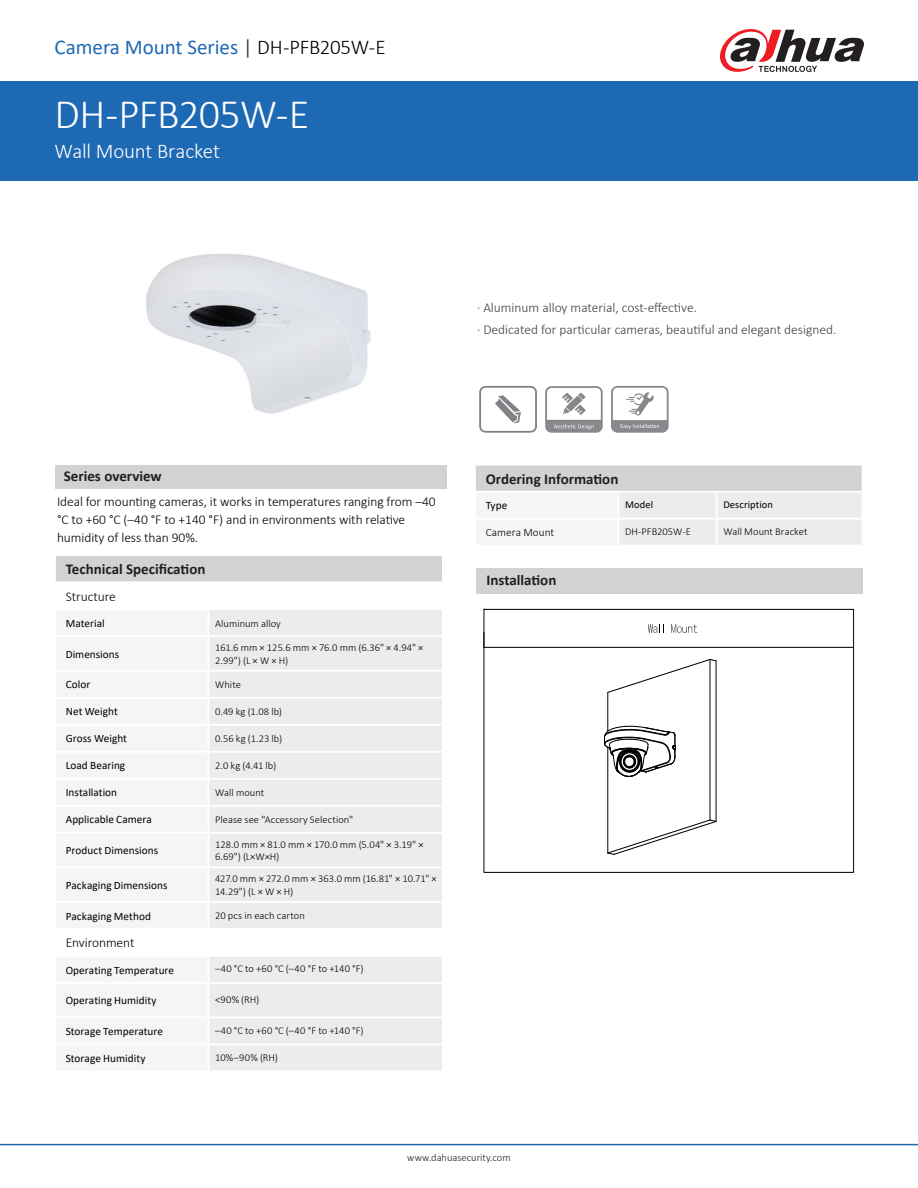
<style>
.page{position:relative;width:918px;height:1188px;background:#fff}
.page>*{position:absolute;margin:0;border:0;box-sizing:border-box;transform-origin:0 0}
.t1{font:300 42px "Calibri";letter-spacing:-.02em;color:#fff}
.t2{font:21px "Calibri";color:#1e69b4}
.t3{font:300 21px "Calibri";letter-spacing:-.01em;color:#fff}
.t4{font:700 15px "Calibri";color:#231f20}
.段落标题{font:300 13.5px/18px "Calibri";letter-spacing:-.005em;color:#000}
.t5{font:300 13.5px "Calibri";color:#413f41}
.表格内标题{font:11.25px "Calibri";letter-spacing:.005em;color:#000}
.表格内标题-2{font:300 11.25px "Calibri";letter-spacing:.005em;color:#000}
.表格正文{font:300 10.5px/12.6px "Calibri";color:#000}
.表格正文-2{font:300 10.5px "Calibri";letter-spacing:.02em;color:#000}
.t6{font:300 10.5px "Calibri";color:#231f20}
.表格正文-3{font:10.5px "Calibri";letter-spacing:.005em;color:#000}
.s1{font-weight:300;color:#1b1513}
.s2{font-weight:300;color:#000}
</style>
<div class="page">
<div style="left:0;top:81px;width:918px;height:100px;background:#1e69b4"></div>
<hr style="left:0;top:1144px;width:918px;height:1px;background:#1e69b4">
<svg style="left:720px;top:29px;width:144px;height:43px"></svg>
<img style="left:146px;top:254px;width:225px;height:160px">
<div style="left:55px;top:466px;width:391px;height:23px;background:#d1d2d4"></div>
<svg style="left:479px;top:386px;width:58px;height:47px"></svg>
<svg style="left:545px;top:386px;width:58px;height:47px"></svg>
<svg style="left:611px;top:386px;width:58px;height:47px"></svg>
<div style="left:55px;top:555px;width:388px;height:27px;background:#d1d2d4"></div>
<div style="left:209px;top:610px;width:233px;height:318px;background:#ececee"></div>
<hr style="left:54px;top:554px;width:154px;height:2px;background:#fff">
<hr style="left:208px;top:554px;width:236px;height:2px;background:#fff">
<hr style="left:54px;top:581px;width:154px;height:2px;background:#fff">
<hr style="left:208px;top:581px;width:236px;height:2px;background:#fff">
<hr style="left:54px;top:556px;width:2px;height:25px;background:#fff">
<hr style="left:442px;top:556px;width:2px;height:25px;background:#fff">
<div style="left:209px;top:957px;width:233px;height:113px;background:#ececee"></div>
<hr style="left:208px;top:635px;width:236px;height:2px;background:#fff">
<hr style="left:208px;top:670px;width:236px;height:2px;background:#fff">
<hr style="left:208px;top:697px;width:236px;height:2px;background:#fff">
<hr style="left:208px;top:724px;width:236px;height:2px;background:#fff">
<hr style="left:208px;top:751px;width:236px;height:2px;background:#fff">
<hr style="left:208px;top:778px;width:236px;height:2px;background:#fff">
<hr style="left:208px;top:805px;width:236px;height:2px;background:#fff">
<hr style="left:208px;top:832px;width:236px;height:2px;background:#fff">
<hr style="left:208px;top:866px;width:236px;height:2px;background:#fff">
<hr style="left:208px;top:901px;width:236px;height:2px;background:#fff">
<div style="left:475px;top:465px;width:388px;height:27px;background:#d1d2d4"></div>
<div style="left:619px;top:493px;width:243px;height:52px;background:#ececee"></div>
<hr style="left:474px;top:464px;width:144px;height:2px;background:#fff">
<hr style="left:618px;top:464px;width:99px;height:2px;background:#fff">
<hr style="left:717px;top:464px;width:147px;height:2px;background:#fff">
<hr style="left:618px;top:518px;width:99px;height:2px;background:#fff">
<hr style="left:717px;top:518px;width:147px;height:2px;background:#fff">
<hr style="left:474px;top:466px;width:2px;height:25px;background:#fff">
<hr style="left:862px;top:466px;width:2px;height:25px;background:#fff">
<hr style="left:474px;top:491px;width:144px;height:2px;background:#fff">
<hr style="left:618px;top:491px;width:99px;height:2px;background:#fff">
<hr style="left:717px;top:491px;width:147px;height:2px;background:#fff">
<hr style="left:716px;top:493px;width:2px;height:25px;background:#fff">
<hr style="left:716px;top:520px;width:2px;height:25px;background:#fff">
<div style="left:476px;top:568px;width:387px;height:25px;background:#d1d2d4"></div>
<svg style="left:648px;top:624px;width:16px;height:9px"></svg>
<svg style="left:671px;top:624px;width:26px;height:9px"></svg>
<div style="left:484px;top:609px;width:370px;height:263px;border:1px solid #000"></div>
<hr style="left:484px;top:647px;width:370px;height:1px;background:#000">
<svg style="left:484px;top:632px;width:1px;height:15px"></svg>
<hr style="left:608px;top:692px;width:1px;height:39px;background:#000">
<hr style="left:608px;top:747px;width:1px;height:106px;background:#000">
<hr style="left:710px;top:659px;width:1px;height:161px;background:#000">
<hr style="left:716px;top:661px;width:1px;height:160px;background:#000">
<svg style="left:608px;top:820px;width:108px;height:34px"></svg>
<svg style="left:608px;top:659px;width:108px;height:33px"></svg>
<svg style="left:604px;top:726px;width:72px;height:51px"></svg>
<p class="t2" style="left:55px;top:32px;width:333px">Camera Mount Series <span class="s1">|</span> <span class="s2">DH-PFB205W-E</span></p>
<p class="t1" style="left:55px;top:88px;width:256px">DH-PFB205W-E</p>
<p class="t3" style="left:55px;top:138px;width:167px">Wall Mount Bracket</p>
<p class="t5" style="left:477px;top:299px;width:222px">· Aluminum alloy material, cost-effective.</p>
<p class="t5" style="left:477px;top:321px;width:361px">· Dedicated for particular cameras, beautiful and elegant designed.</p>
<p class="t4" style="left:64px;top:466px;width:100px">Series overview</p>
<p class="段落标题" style="left:57px;top:493px;width:380px">Ideal for mounting cameras, it works in temperatures ranging from –40 °C to +60 °C (–40 °F to +140 °F) and in environments with relative</p>
<p class="段落标题" style="left:57px;top:529px;width:143px">humidity of less than 90%.</p>
<p class="t4" style="left:66px;top:559px;width:141px">Technical Specification</p>
<p class="段落标题" style="left:66px;top:587px;width:52px">Structure</p>
<p class="表格内标题" style="left:66px;top:615px;width:40px">Material</p>
<p class="表格正文" style="left:215px;top:617px;width:67px">Aluminum alloy</p>
<p class="表格内标题" style="left:66px;top:646px;width:55px">Dimensions</p>
<p class="表格正文" style="left:215px;top:641px;width:210px">161.6 mm × 125.6 mm × 76.0 mm (6.36" × 4.94" ×<br>2.99") (L × W × H)</p>
<p class="表格内标题" style="left:66px;top:677px;width:26px">Color</p>
<p class="表格正文" style="left:215px;top:678px;width:27px">White</p>
<p class="表格内标题" style="left:66px;top:704px;width:54px">Net Weight</p>
<p class="表格正文" style="left:215px;top:705px;width:68px">0.49 kg (1.08 lb)</p>
<p class="表格内标题" style="left:66px;top:731px;width:63px">Gross Weight</p>
<p class="表格正文" style="left:215px;top:732px;width:69px">0.56 kg (1.23 lb)</p>
<p class="表格内标题" style="left:66px;top:758px;width:61px">Load Bearing</p>
<p class="表格正文" style="left:215px;top:759px;width:63px">2.0 kg (4.41 lb)</p>
<p class="表格内标题" style="left:66px;top:785px;width:53px">Installation</p>
<p class="表格正文" style="left:215px;top:786px;width:51px">Wall mount</p>
<p class="表格内标题" style="left:66px;top:812px;width:88px">Applicable Camera</p>
<p class="表格正文" style="left:215px;top:813px;width:140px">Please see "Accessory Selection"</p>
<p class="表格内标题" style="left:66px;top:843px;width:94px">Product Dimensions</p>
<p class="表格正文" style="left:215px;top:838px;width:210px">128.0 mm × 81.0 mm × 170.0 mm (5.04" × 3.19" ×<br>6.69") (L×W×H)</p>
<p class="表格内标题" style="left:66px;top:877px;width:103px">Packaging Dimensions</p>
<p class="表格正文" style="left:215px;top:872px;width:223px">427.0 mm × 272.0 mm × 363.0 mm (16.81" × 10.71" ×<br>14.29") (L × W × H)</p>
<p class="表格内标题" style="left:66px;top:908px;width:87px">Packaging Method</p>
<p class="表格正文" style="left:215px;top:909px;width:91px">20 pcs in each carton</p>
<p class="段落标题" style="left:66px;top:934px;width:70px">Environment</p>
<p class="表格内标题" style="left:66px;top:962px;width:110px">Operating Temperature</p>
<p class="表格正文-2" style="left:215px;top:962px;width:150px">–40 °C to +60 °C (–40 °F to +140 °F)</p>
<p class="表格内标题" style="left:66px;top:993px;width:92px">Operating Humidity</p>
<p class="表格正文" style="left:215px;top:993px;width:46px">&lt;90% (RH)</p>
<p class="表格内标题" style="left:66px;top:1024px;width:99px">Storage Temperature</p>
<p class="表格正文-2" style="left:215px;top:1024px;width:150px">–40 °C to +60 °C (–40 °F to +140 °F)</p>
<p class="表格内标题" style="left:66px;top:1051px;width:81px">Storage Humidity</p>
<p class="表格正文" style="left:215px;top:1051px;width:64px">10%–90% (RH)</p>
<p class="t4" style="left:486px;top:468px;width:134px">Ordering Information</p>
<p class="表格内标题" style="left:486px;top:498px;width:23px">Type</p>
<p class="表格正文-3" style="left:625px;top:497px;width:29px">Model</p>
<p class="表格正文-3" style="left:723px;top:497px;width:51px">Description</p>
<p class="表格内标题-2" style="left:486px;top:526px;width:70px">Camera Mount</p>
<p class="表格正文" style="left:625px;top:525px;width:67px">DH-PFB205W-E</p>
<p class="表格正文" style="left:723px;top:525px;width:86px">Wall Mount Bracket</p>
<p class="t4" style="left:487px;top:570px;width:71px">Installation</p>
<p class="t6" style="left:407px;top:1151px;width:105px">www.dahuasecurity.com</p>
</div>
